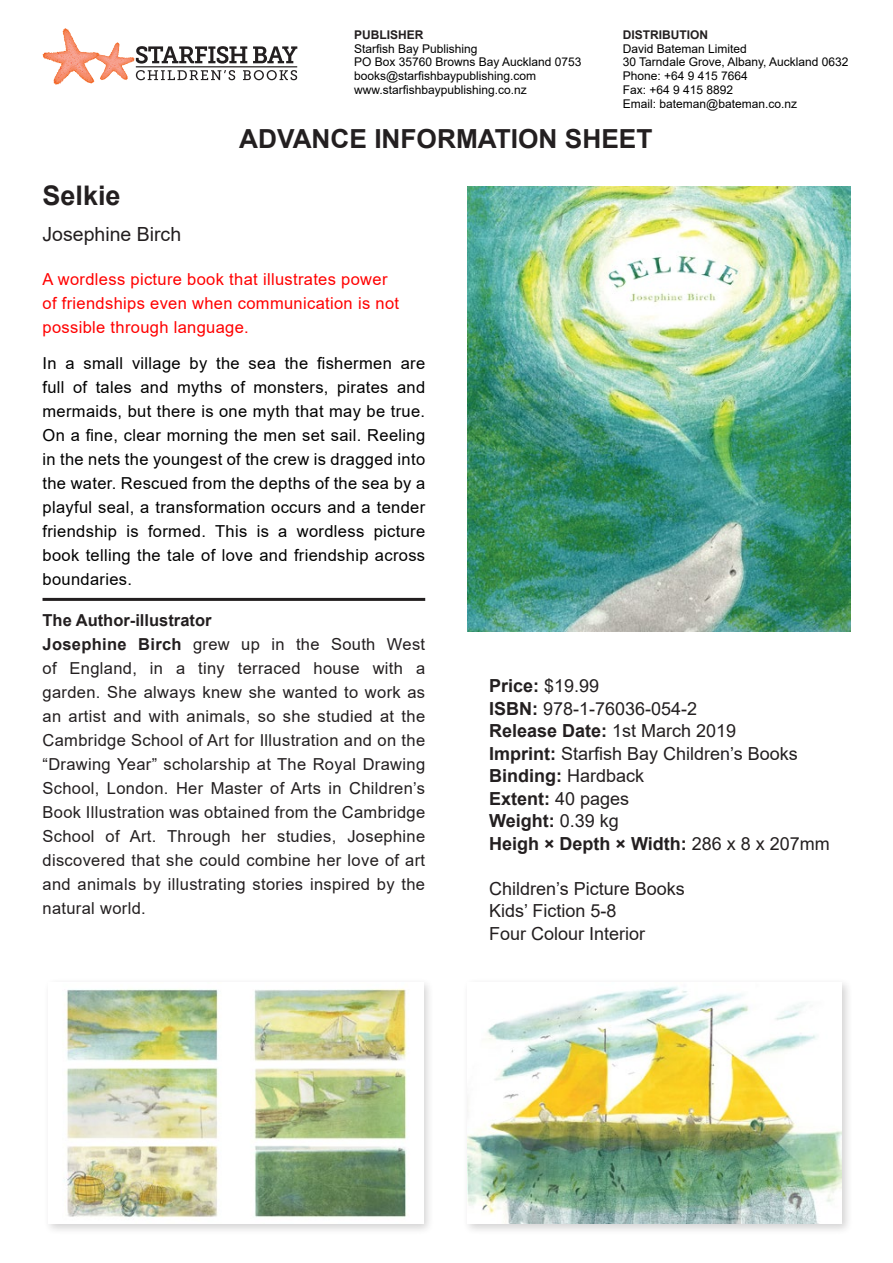
<style>
.page{position:relative;width:893px;height:1263px;background:#fff}
.page>*{position:absolute;margin:0;border:0;box-sizing:border-box;transform-origin:0 0}
.Main_Book_Heading{font:700 27px "Arial";color:#231f20}
.Main_Book_Heading-2{font:700 26.25px "Arial";color:#231f20}
.Author{font:19.5px "Arial";color:#231f20}
.Details{font:18px "Arial";color:#231f20}
.Details-2{font:700 18px "Arial";color:#231f20}
.Main_Book_Text{font:16.5px/24px "Arial";letter-spacing:.02em;color:#231f20;text-align:justify}
.t1{font:16.5px/24px "Arial";letter-spacing:.02em;color:#000;text-align:justify}
.t2{font:16.5px/24px "Arial";letter-spacing:.02em;color:#f00}
.Ruled_Headings{font:700 16.5px "Arial";color:#231f20}
.t3{font:12px "Arial";color:#000}
.t4{font:700 12px "Arial";color:#231f20}
.s1{font-weight:700}
.s2{font-weight:400}
</style>
<div class="page">
<svg style="left:43px;top:28px;width:254px;height:57px"></svg>
<div style="left:44px;top:977px;width:390px;height:258px;background:#231f20;opacity:.2"></div>
<img style="left:49px;top:982px;width:374px;height:242px">
<div style="left:462px;top:977px;width:391px;height:258px;background:#231f20;opacity:.2"></div>
<img style="left:468px;top:982px;width:374px;height:242px">
<img style="left:468px;top:186px;width:382px;height:446px">
<hr style="left:43px;top:598px;width:382px;height:3px;background:#231f20">
<p class="t4" style="left:354px;top:26px;width:71px">PUBLISHER</p>
<p class="t3" style="left:354px;top:40px;width:125px">Starfish Bay Publishing</p>
<p class="t3" style="left:354px;top:54px;width:229px">PO Box 35760 Browns Bay Auckland 0753</p>
<p class="t3" style="left:354px;top:68px;width:184px">books@starfishbaypublishing.com</p>
<p class="t3" style="left:354px;top:82px;width:174px">www.starfishbaypublishing.co.nz</p>
<p class="t4" style="left:623px;top:26px;width:87px">DISTRIBUTION</p>
<p class="t3" style="left:623px;top:40px;width:126px">David Bateman Limited</p>
<p class="t3" style="left:623px;top:54px;width:227px">30 Tarndale Grove, Albany, Auckland 0632</p>
<p class="t3" style="left:623px;top:68px;width:127px">Phone: +64 9 415 7664</p>
<p class="t3" style="left:623px;top:82px;width:112px">Fax: +64 9 415 8892</p>
<p class="t3" style="left:623px;top:95px;width:176px">Email: bateman@bateman.co.nz</p>
<p class="Main_Book_Heading-2" style="left:239px;top:120px;width:415px">ADVANCE INFORMATION SHEET</p>
<p class="Main_Book_Heading" style="left:43px;top:176px;width:80px">Selkie</p>
<p class="Author" style="left:43px;top:220px;width:140px">Josephine Birch</p>
<p class="t2" style="left:43px;top:267px;width:358px">A wordless picture book that illustrates power of friendships even when communication is not possible through language.</p>
<p class="t1" style="left:43px;top:351px;width:384px">In a small village by the sea the fishermen are full of tales and myths of monsters, pirates and mermaids, but there is one myth that may be true.<br>On a fine, clear morning the men set sail. Reeling in the nets the youngest of the crew is dragged into the water. Rescued from the depths of the sea by a playful seal, a transformation occurs and a tender friendship is formed. This is a wordless picture book telling the tale of love and friendship across boundaries.</p>
<p class="Ruled_Headings" style="left:43px;top:609px;width:170px">The Author-illustrator</p>
<p class="Main_Book_Text" style="left:43px;top:632px;width:384px"><span class="s1">Josephine Birch</span> grew up in the South West of England, in a tiny terraced house with a garden. She always knew she wanted to work as an artist and with animals, so she studied at the Cambridge School of Art for Illustration and on the “Drawing Year” scholarship at The Royal Drawing School, London. Her Master of Arts in Children’s Book Illustration was obtained from the Cambridge School of Art. Through her studies, Josephine discovered that she could combine her love of art and animals by illustrating stories inspired by the natural world.</p>
<p class="Details-2" style="left:489px;top:673px;width:112px">Price: <span class="s2">$19.99</span></p>
<p class="Details" style="left:489px;top:696px;width:210px"><span class="s1">ISBN:</span> 978-1-76036-054-2</p>
<p class="Details-2" style="left:489px;top:718px;width:249px">Release Date: <span class="s2">1st March 2019</span></p>
<p class="Details" style="left:489px;top:741px;width:310px"><span class="s1">Imprint:</span> Starfish Bay Children’s Books</p>
<p class="Details-2" style="left:489px;top:763px;width:156px">Binding: <span class="s2">Hardback</span></p>
<p class="Details-2" style="left:489px;top:786px;width:142px">Extent: <span class="s2">40 pages</span></p>
<p class="Details-2" style="left:489px;top:808px;width:131px">Weight: <span class="s2">0.39 kg</span></p>
<p class="Details-2" style="left:489px;top:831px;width:342px">Heigh × Depth × Width: <span class="s2">286 x 8 x 207mm</span></p>
<p class="Details" style="left:489px;top:876px;width:197px">Children’s Picture Books</p>
<p class="Details" style="left:489px;top:899px;width:129px">Kids’ Fiction 5-8</p>
<p class="Details" style="left:489px;top:921px;width:158px">Four Colour Interior</p>
</div>
